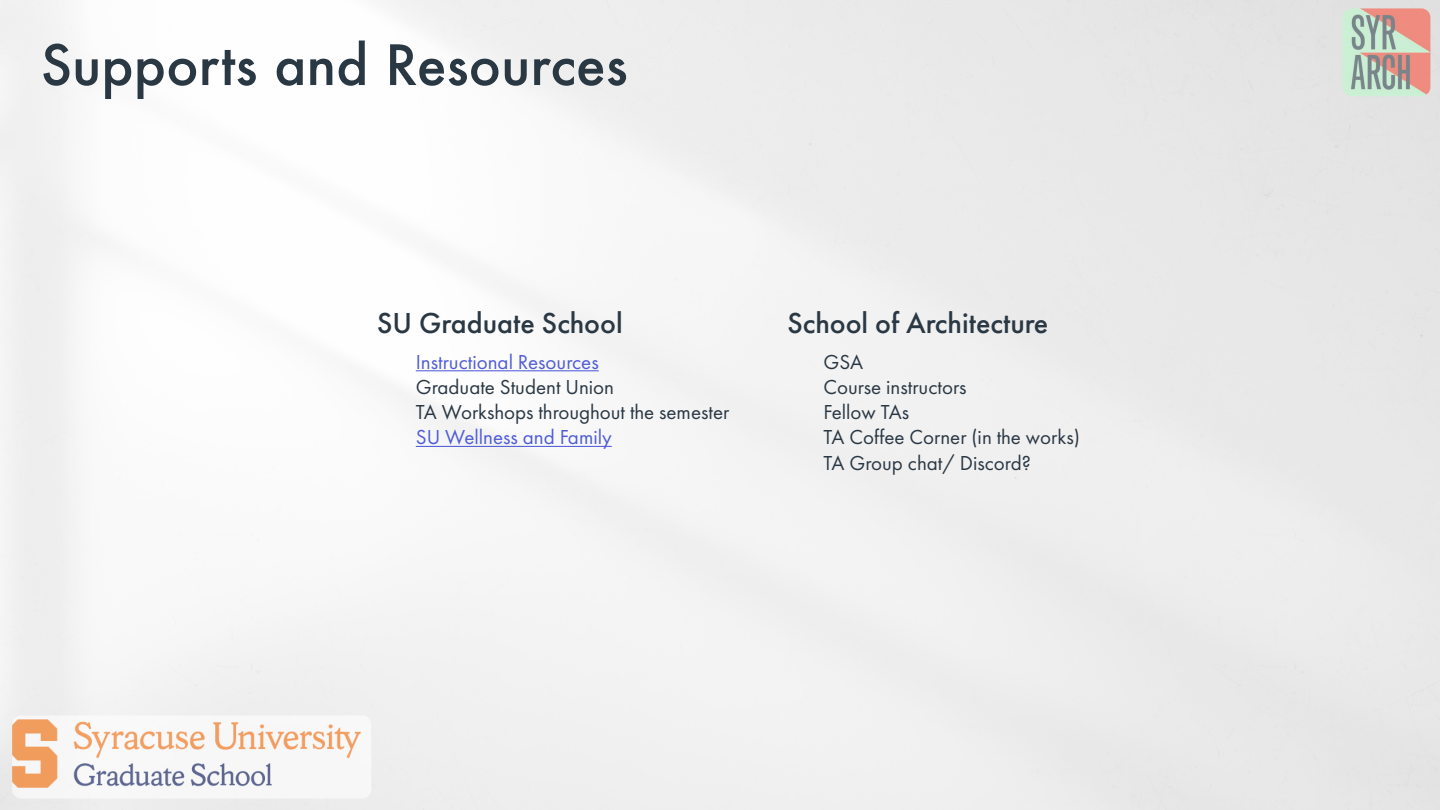
<style>
.page{position:relative;width:1440px;height:810px;background:#fff}
.page>*{position:absolute;margin:0;border:0;box-sizing:border-box;transform-origin:0 0}
.Heading{font:500 54px "Futura";color:#2a3844}
.SubHeading{font:500 30px "Futura PT";color:#2a3844}
.t1{font:21px "Futura PT";color:#2a3844}
.t2{font:21px "Futura PT";color:#4f5cd6}
</style>
<div class="page">
<img style="left:1343px;top:8px;width:87px;height:88px">
<img style="left:12px;top:716px;width:359px;height:83px">
<hr style="left:416px;top:370px;width:183px;height:1px;background:#4f5cd6">
<hr style="left:416px;top:446px;width:196px;height:1px;background:#4f5cd6">
<p class="Heading" style="left:40px;top:28px;width:589px">Supports and Resources</p>
<p class="SubHeading" style="left:377px;top:305px;width:247px">SU Graduate School</p>
<p class="SubHeading" style="left:788px;top:305px;width:262px">School of Architecture</p>
<p class="t2" style="left:416px;top:349px;width:184px">Instructional Resources</p>
<p class="t1" style="left:416px;top:374px;width:200px">Graduate Student Union</p>
<p class="t1" style="left:416px;top:400px;width:315px">TA Workshops throughout the semester</p>
<p class="t2" style="left:416px;top:425px;width:197px">SU Wellness and Family</p>
<p class="t1" style="left:824px;top:349px;width:41px">GSA</p>
<p class="t1" style="left:824px;top:374px;width:144px">Course instructors</p>
<p class="t1" style="left:824px;top:400px;width:87px">Fellow TAs</p>
<p class="t1" style="left:824px;top:425px;width:258px">TA Coffee Corner (in the works)</p>
<p class="t1" style="left:824px;top:450px;width:209px">TA Group chat/ Discord?</p>
</div>
